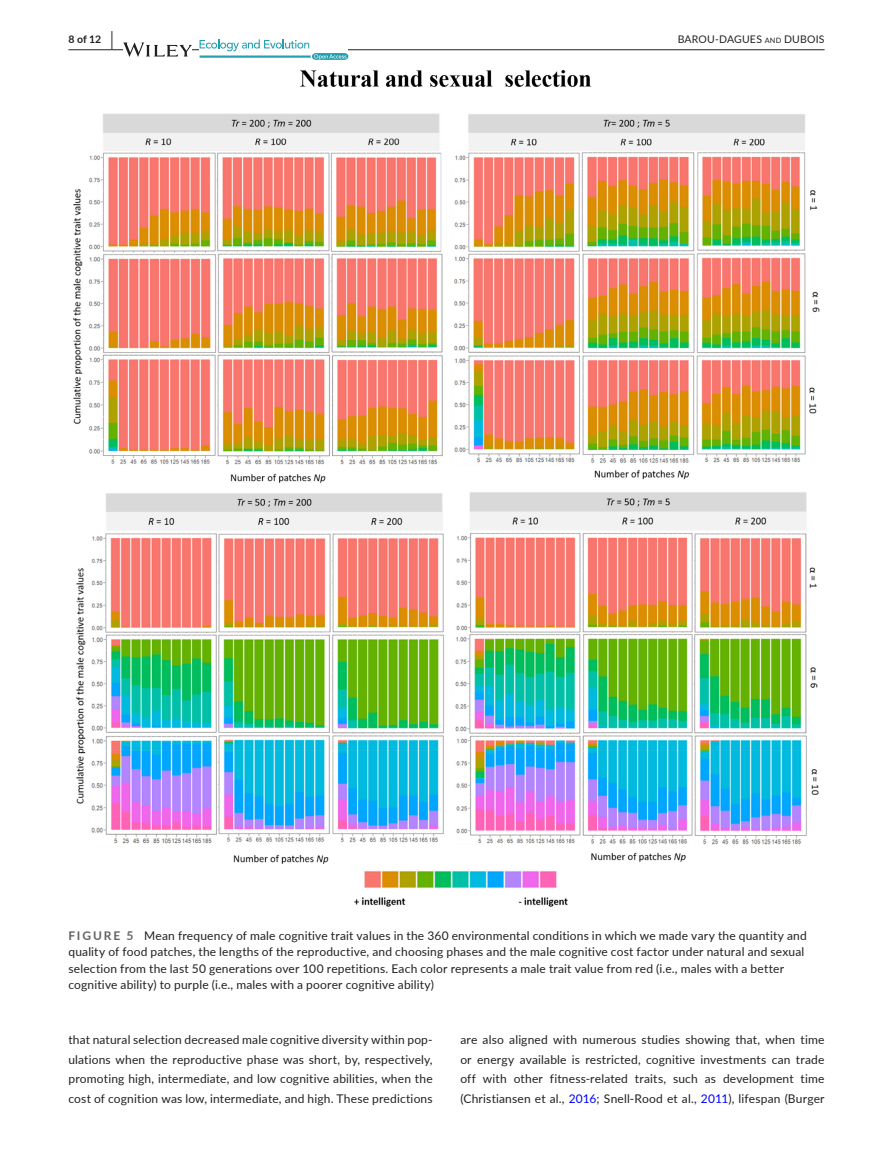
<style>
.page{position:relative;width:893px;height:1174px;background:#fff}
.page>*{position:absolute;margin:0;border:0;box-sizing:border-box;transform-origin:0 0}
.t1{font:12px/19.5px "Lato";letter-spacing:.015em;color:#231f20;text-align:justify}
.t2{font:10.5px "Lato";letter-spacing:.02em;color:#231f20}
.t3{font:700 10.5px "Lato";color:#231f20}
.s1{font-size:19.5px}
.s2{font-size:7.35px}
.s3{font-weight:700;color:#636366}
.s4{color:#00f}
</style>
<div class="page">
<hr style="left:68px;top:49px;width:756px;height:1px;background:#231f20">
<svg style="left:123px;top:42px;width:69px;height:15px"></svg>
<svg style="left:200px;top:39px;width:148px;height:21px"></svg>
<img style="left:73px;top:70px;width:747px;height:837px">
<p class="t3" style="left:68px;top:31px;width:46px">8 of 12 <span class="s1">|</span></p>
<p class="t2" style="left:678px;top:31px;width:148px">BAROU-DAGUES <span class="s2">and</span> DUBOIS</p>
<p class="t1" style="left:68px;top:926px;width:740px;line-height:16.5px;text-align:left"><span class="s3">FIGURE 5</span> Mean frequency of male cognitive trait values in the 360 environmental conditions in which we made vary the quantity and quality of food patches, the lengths of the reproductive, and choosing phases and the male cognitive cost factor under natural and sexual selection from the last 50 generations over 100 repetitions. Each color represents a male trait value from red (i.e., males with a better cognitive ability) to purple (i.e., males with a poorer cognitive ability)</p>
<p class="t1" style="left:68px;top:1029px;width:366px">that natural selection decreased male cognitive diversity within pop&shy;ulations when the reproductive phase was short, by, respectively, promoting high, intermediate, and low cognitive abilities, when the cost of cognition was low, intermediate, and high. These predictions</p>
<p class="t1" style="left:460px;top:1029px;width:366px">are also aligned with numerous studies showing that, when time or energy available is restricted, cognitive investments can trade off with other fitness-related traits, such as development time (Christiansen et al., <span class="s4">2016</span>; Snell-Rood et al., <span class="s4">2011</span>), lifespan (Burger</p>
</div>
